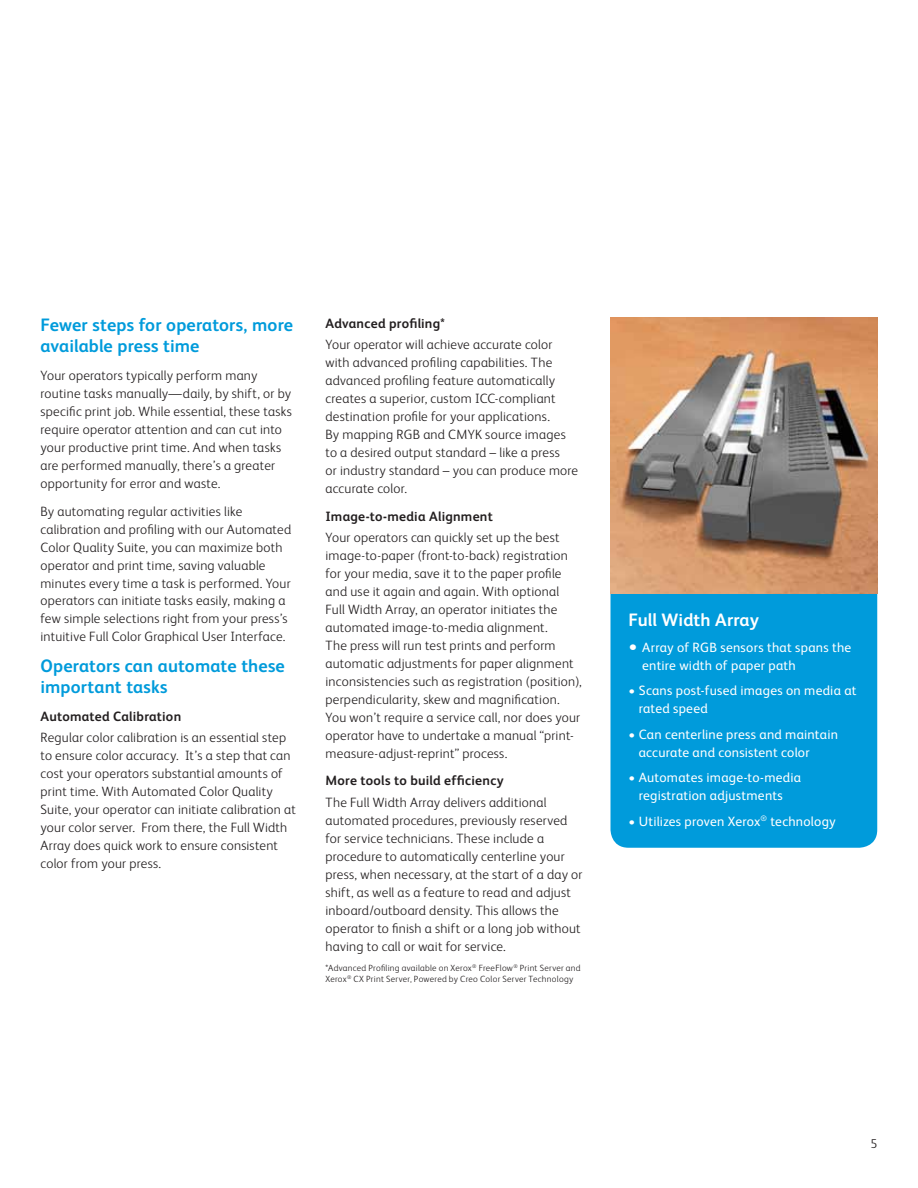
<style>
.page{position:relative;width:918px;height:1188px;background:#fff}
.page>*{position:absolute;margin:0;border:0;box-sizing:border-box;transform-origin:0 0}
.t1{font:700 18px/21px "Xerox Sans";letter-spacing:.01em;color:#009bdb}
.t2{font:700 18px "Xerox Sans";letter-spacing:.005em;color:#fff}
.t3{font:300 13.5px/18px "Xerox Sans";letter-spacing:.02em;color:#231f20}
.t4{font:13.5px/18px "Xerox Sans";letter-spacing:.02em;color:#fff}
.t5{font:700 13.5px "Xerox Sans";letter-spacing:.02em;color:#231f20}
.t6{font:300 12.75px "Xerox Sans";color:#231f20}
.t7{font:300 9px/10.5px "Xerox Sans";letter-spacing:.03em;color:#231f20}
.s1{font-size:18px}
</style>
<div class="page">
<div style="left:610px;top:594px;width:267px;height:254px;background:#009bdb"></div>
<img style="left:610px;top:317px;width:267px;height:277px">
<h1 class="t1" style="left:40px;top:314px;width:254px">Fewer steps for operators, more available press time</h1>
<p class="t3" style="left:40px;top:366px;width:253px">Your operators typically perform many routine tasks manually—daily, by shift, or by specific print job. While essential, these tasks require operator attention and can cut into your productive print time. And when tasks are performed manually, there’s a greater opportunity for error and waste.</p>
<p class="t3" style="left:40px;top:501px;width:252px">By automating regular activities like calibration and profiling with our Automated Color Quality Suite, you can maximize both operator and print time, saving valuable minutes every time a task is performed. Your operators can initiate tasks easily, making a few simple selections right from your press’s intuitive Full Color Graphical User Interface.</p>
<h1 class="t1" style="left:40px;top:655px;width:246px">Operators can automate these important tasks</h1>
<p class="t5" style="left:40px;top:707px;width:142px">Automated Calibration</p>
<p class="t3" style="left:40px;top:728px;width:257px">Regular color calibration is an essential step to ensure color accuracy. It’s a step that can cost your operators substantial amounts of print time. With Automated Color Quality Suite, your operator can initiate calibration at your color server. From there, the Full Width Array does quick work to ensure consistent color from your press.</p>
<p class="t5" style="left:325px;top:314px;width:121px">Advanced profiling*</p>
<p class="t3" style="left:325px;top:335px;width:254px">Your operator will achieve accurate color with advanced profiling capabilities. The advanced profiling feature automatically creates a superior, custom ICC-compliant destination profile for your applications.<br>By mapping RGB and CMYK source images to a desired output standard – like a press<br>or industry standard – you can produce more accurate color.</p>
<p class="t5" style="left:325px;top:507px;width:169px">Image-to-media Alignment</p>
<p class="t3" style="left:325px;top:528px;width:258px">Your operators can quickly set up the best image-to-paper (front-to-back) registration for your media, save it to the paper profile and use it again and again. With optional Full Width Array, an operator initiates the automated image-to-media alignment.<br>The press will run test prints and perform automatic adjustments for paper alignment inconsistencies such as registration (position), perpendicularity, skew and magnification.<br>You won’t require a service call, nor does your operator have to undertake a manual “print&shy;measure-adjust-reprint” process.</p>
<p class="t5" style="left:325px;top:772px;width:180px">More tools to build efficiency</p>
<p class="t3" style="left:325px;top:792px;width:259px">The Full Width Array delivers additional automated procedures, previously reserved for service technicians. These include a procedure to automatically centerline your press, when necessary, at the start of a day or shift, as well as a feature to read and adjust inboard/outboard density. This allows the operator to finish a shift or a long job without having to call or wait for service.</p>
<p class="t7" style="left:326px;top:962px;width:257px">*Advanced Profiling available on Xerox<sup>®</sup> FreeFlow<sup>®</sup> Print Server and<br>Xerox<sup>®</sup> CX Print Server, Powered by Creo Color Server Technology</p>
<h1 class="t2" style="left:628px;top:607px;width:132px">Full Width Array</h1>
<p class="t4" style="left:642px;top:637px;width:211px;text-indent:-14px"><span class="s1">•</span> Array of RGB sensors that spans the entire width of paper path</p>
<p class="t4" style="left:639px;top:681px;width:219px;text-indent:-10px">• Scans post-fused images on media at rated speed</p>
<p class="t4" style="left:639px;top:724px;width:201px;text-indent:-10px">• Can centerline press and maintain accurate and consistent color</p>
<p class="t4" style="left:628px;top:768px;width:174px;text-align:center">• Automates image-to-media registration adjustments</p>
<p class="t4" style="left:628px;top:812px;width:209px">• Utilizes proven Xerox<sup>®</sup> technology</p>
<p class="t6" style="left:871px;top:1135px;width:8px">5</p>
</div>
